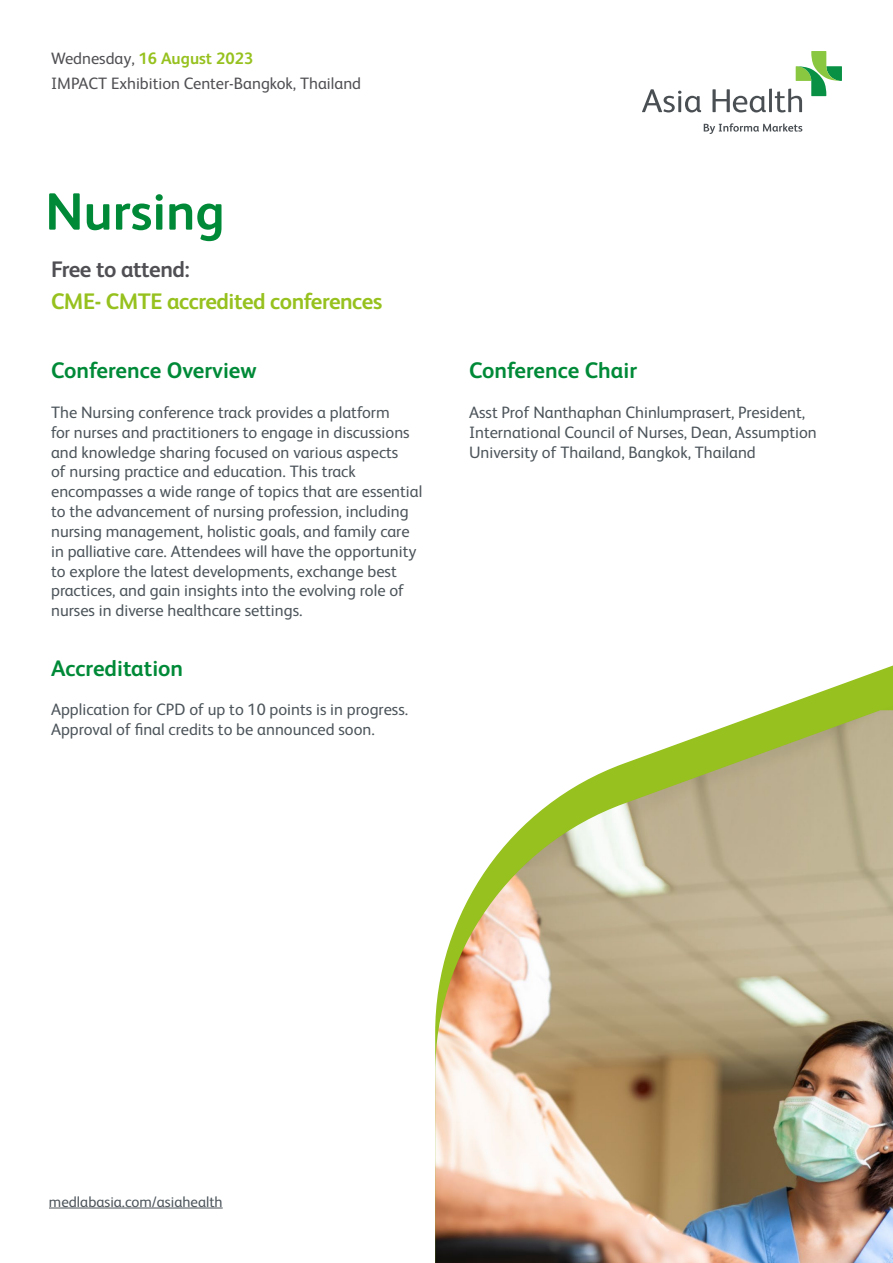
<style>
.page{position:relative;width:893px;height:1263px;background:#fff}
.page>*{position:absolute;margin:0;border:0;box-sizing:border-box;transform-origin:0 0}
.t1{font:700 52.5px "FS Albert";color:#008a38}
.t2{font:700 22.5px "FS Albert";color:#008a38}
.t3{font:700 22.5px "FS Albert";letter-spacing:-.02em;color:#96c11e}
.t4{font:700 22.5px "FS Albert";letter-spacing:-.02em;color:#504f53}
.t5{font:16.5px/19.8px "FS Albert";color:#4d555b}
.t6{font:16.5px/25.5px "FS Albert";color:#504f53}
.t7{font:15px "FS Albert";color:#4d555b}
.s1{font-weight:700;color:#96c11e}
</style>
<div class="page">
<svg style="left:790px;top:665px;width:103px;height:38px"></svg>
<img style="left:435px;top:710px;width:458px;height:553px">
<svg style="left:642px;top:89px;width:59px;height:23px"></svg>
<svg style="left:712px;top:51px;width:130px;height:61px"></svg>
<svg style="left:704px;top:123px;width:98px;height:11px"></svg>
<hr style="left:49px;top:1207px;width:174px;height:1px;background:#4d555b">
<p class="t6" style="left:51px;top:45px;width:312px">Wednesday, <span class="s1">16 August 2023<br></span>IMPACT Exhibition Center-Bangkok, Thailand</p>
<h1 class="t1" style="left:45px;top:181px;width:181px">Nursing</h1>
<h2 class="t4" style="left:51px;top:256px;width:140px">Free to attend:</h2>
<h2 class="t3" style="left:51px;top:288px;width:333px">CME- CMTE accredited conferences</h2>
<h2 class="t2" style="left:51px;top:358px;width:207px">Conference Overview</h2>
<p class="t5" style="left:51px;top:402px;width:373px">The Nursing conference track provides a platform<br>for nurses and practitioners to engage in discussions and knowledge sharing focused on various aspects<br>of nursing practice and education. This track encompasses a wide range of topics that are essential to the advancement of nursing profession, including nursing management, holistic goals, and family care in palliative care. Attendees will have the opportunity to explore the latest developments, exchange best practices, and gain insights into the evolving role of nurses in diverse healthcare settings.</p>
<h2 class="t2" style="left:51px;top:655px;width:134px">Accreditation</h2>
<p class="t5" style="left:51px;top:700px;width:359px">Application for CPD of up to 10 points is in progress.<br>Approval of final credits to be announced soon.</p>
<h2 class="t2" style="left:469px;top:358px;width:170px">Conference Chair</h2>
<p class="t5" style="left:469px;top:402px;width:349px">Asst Prof Nanthaphan Chinlumprasert, President,<br>International Council of Nurses, Dean, Assumption<br>University of Thailand, Bangkok, Thailand</p>
<p class="t7" style="left:49px;top:1191px;width:175px">medlabasia.com/asiahealth</p>
</div>
